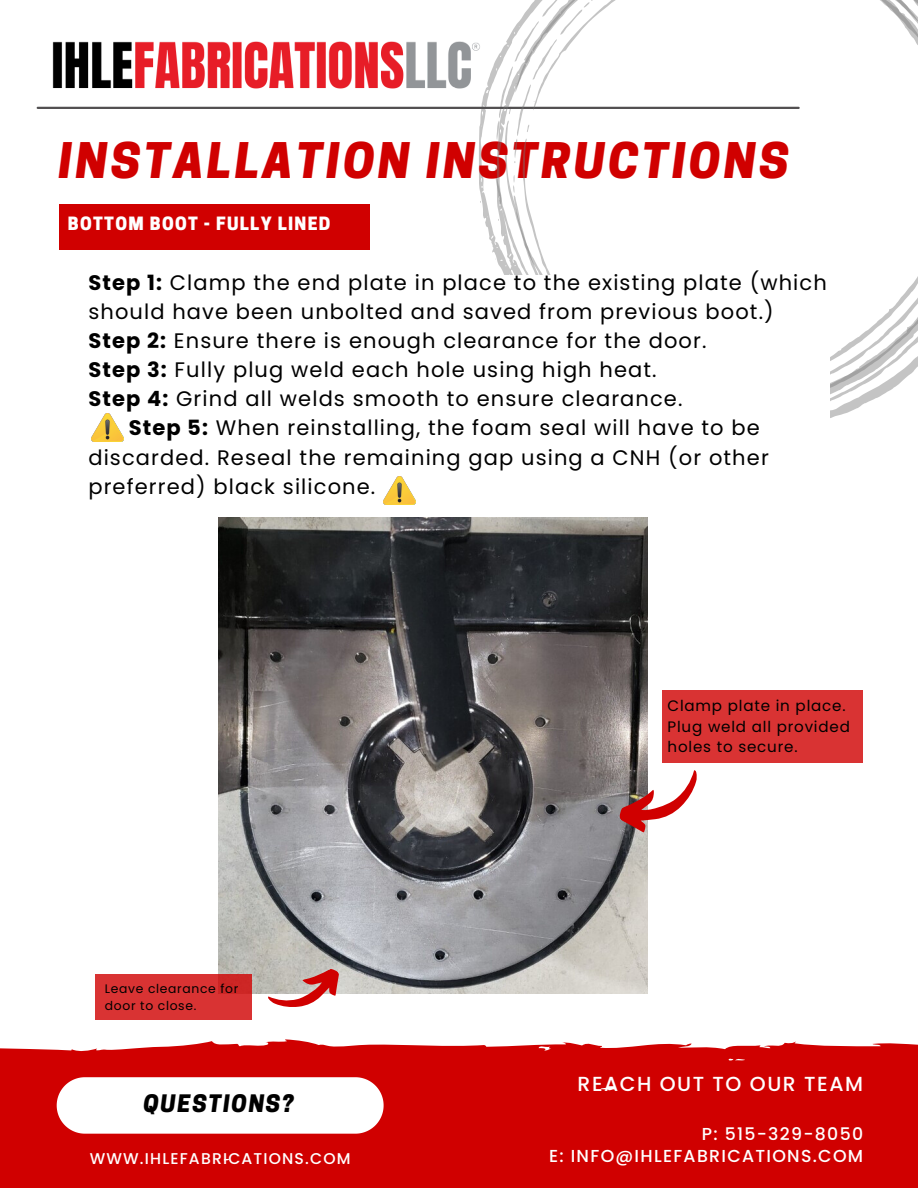
<style>
.page{position:relative;width:918px;height:1188px;background:#fff}
.page>*{position:absolute;margin:0;border:0;box-sizing:border-box;transform-origin:0 0}
.t1{font:italic 800 46.05px "Cooper Hewitt";letter-spacing:.075em;color:#d00000}
.t2{font:italic 800 22.65px "Cooper Hewitt";letter-spacing:.075em;color:#000}
.t3{font:21px/29.1px "Poppins";letter-spacing:.055em;color:#000}
.t4{font:500 20.4px "Poppins";letter-spacing:.075em;color:#fff}
.t5{font:500 17.4px "Poppins";letter-spacing:.075em;color:#fff}
.t6{font:800 17.25px "Cooper Hewitt";letter-spacing:.075em;color:#fff}
.t7{font:500 15.6px "Poppins";letter-spacing:.075em;color:#fff}
.t8{font:15.15px/20.9px "Poppins";letter-spacing:.055em;color:#000}
.t9{font:12.3px/17px "Poppins";letter-spacing:.055em;color:#000}
.s1{font-weight:700}
</style>
<div class="page">
<svg style="left:479px;top:58px;width:18px;height:202px"></svg>
<div style="left:0;top:1039px;width:918px;height:149px;background:#d00000"></div>
<svg style="left:57px;top:1077px;width:327px;height:56px"></svg>
<img style="left:37px;top:41px;width:458px;height:66px">
<div style="left:59px;top:204px;width:310px;height:46px;background:#d00000"></div>
<hr style="left:38px;top:107px;width:761px;height:2px;background:#525051">
<svg style="left:497px;top:0;width:421px;height:418px"></svg>
<img style="left:219px;top:517px;width:428px;height:476px">
<div style="left:88px;top:276px;width:742px;height:241px;background:#fff"></div>
<div style="left:663px;top:691px;width:200px;height:72px;background:#d93333"></div>
<div style="left:95px;top:974px;width:157px;height:46px;background:linear-gradient(to right,#da3535,#d52f2f)"></div>
<svg style="left:266px;top:967px;width:80px;height:40px"></svg>
<svg style="left:616px;top:766px;width:81px;height:73px"></svg>
<img style="left:92px;top:413px;width:31px;height:28px">
<img style="left:384px;top:476px;width:31px;height:28px">
<p class="t1" style="left:59px;top:144px;width:732px">INSTALLATION INSTRUCTIONS</p>
<p class="t6" style="left:68px;top:217px;width:264px">BOTTOM BOOT - FULLY LINED</p>
<p class="t3" style="left:88px;top:268px;width:740px"><span class="s1">Step 1:</span> Clamp the end plate in place to the existing plate (which should have been unbolted and saved from previous boot.)</p>
<p class="t3" style="left:88px;top:326px;width:620px"><span class="s1">Step 2:</span> Ensure there is enough clearance for the door.</p>
<p class="t3" style="left:88px;top:355px;width:570px"><span class="s1">Step 3:</span> Fully plug weld each hole using high heat.</p>
<p class="t3" style="left:88px;top:384px;width:596px"><span class="s1">Step 4:</span> Grind all welds smooth to ensure clearance.</p>
<p class="t3" style="left:88px;top:413px;width:682px;text-indent:40px"><span class="s1">Step 5:</span> When reinstalling, the foam seal will have to be discarded. Reseal the remaining gap using a CNH (or other preferred) black silicone.</p>
<p class="t9" style="left:105px;top:980px;width:135px">Leave clearance for door to close.</p>
<p class="t2" style="left:144px;top:1095px;width:152px">QUESTIONS?</p>
<p class="t7" style="left:90px;top:1147px;width:262px">WWW.IHLEFABRICATIONS.COM</p>
<p class="t8" style="left:668px;top:695px;width:184px">Clamp plate in place.<br>Plug weld all provided holes to secure.</p>
<p class="t4" style="left:578px;top:1070px;width:287px">REACH OUT TO OUR TEAM</p>
<p class="t5" style="left:702px;top:1121px;width:163px">P: 515-329-8050</p>
<p class="t5" style="left:549px;top:1144px;width:316px">E: INFO@IHLEFABRICATIONS.COM</p>
</div>
